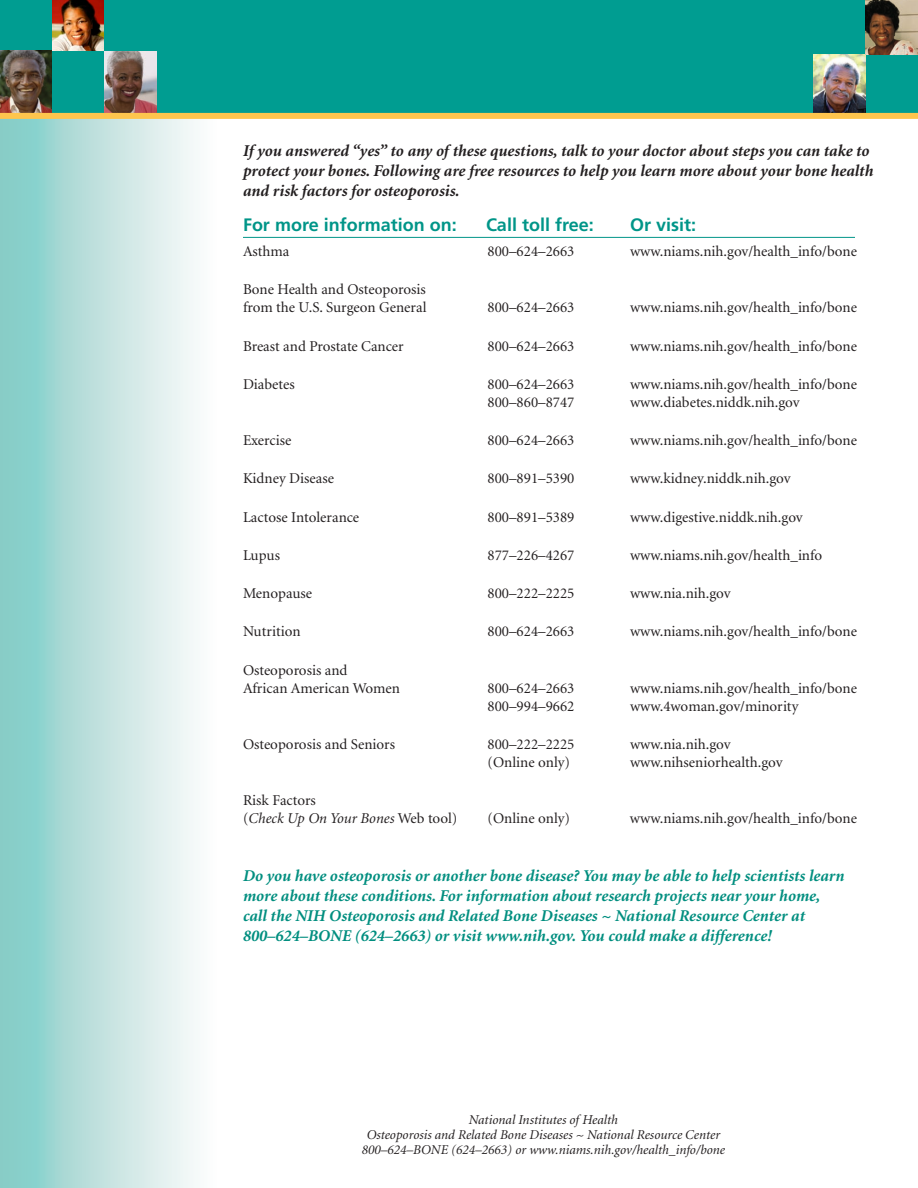
<style>
.page{position:relative;width:918px;height:1188px;background:#fff}
.page>*{position:absolute;margin:0;border:0;box-sizing:border-box;transform-origin:0 0}
.Heading_1-for_minion{font:700 18px "Frutiger";color:#009588}
.Body_Text_-_BoldItal{font:italic 700 16.5px/19.8px "Minion";color:#008e7f}
.Body_Text_-_BoldItal-2{font:italic 700 16.5px/19.8px "Minion";color:#231f20}
.ForMoreInfo-text{font:15px/18px "Minion";color:#231f20}
.t1{font:italic 13.5px "Minion";color:#231f20}
.s1{font-style:italic}
</style>
<div class="page">
<div style="left:0;top:0;width:216px;height:1188px;background:linear-gradient(to right,#7fcac4,#fffdfe)"></div>
<div style="left:0;top:0;width:918px;height:115px;background:#009d91"></div>
<img style="left:104px;top:51px;width:52px;height:62px">
<img style="left:814px;top:55px;width:52px;height:58px">
<img style="left:52px;top:0;width:52px;height:51px">
<img style="left:0;top:51px;width:52px;height:62px">
<div style="left:0;top:113px;width:918px;height:6px;background:#fec54d"></div>
<img style="left:866px;top:0;width:52px;height:55px">
<hr style="left:243px;top:237px;width:612px;height:1px;background:#009588">
<p class="Body_Text_-_BoldItal-2" style="left:243px;top:142px;width:632px">If you answered “yes” to any of these questions, talk to your doctor about steps you can take to protect your bones. Following are free resources to help you learn more about your bone health and risk factors for osteoporosis.</p>
<p class="Heading_1-for_minion" style="left:243px;top:214px;width:215px">For more information on:</p>
<p class="Heading_1-for_minion" style="left:486px;top:214px;width:109px">Call toll free:</p>
<p class="Heading_1-for_minion" style="left:630px;top:214px;width:68px">Or visit:</p>
<p class="ForMoreInfo-text" style="left:243px;top:243px;width:48px">Asthma</p>
<p class="ForMoreInfo-text" style="left:488px;top:243px;width:88px">800–624–2663</p>
<p class="ForMoreInfo-text" style="left:630px;top:243px;width:229px">www.niams.nih.gov/health_info/bone</p>
<p class="ForMoreInfo-text" style="left:243px;top:281px;width:185px">Bone Health and Osteoporosis from the U.S. Surgeon General</p>
<p class="ForMoreInfo-text" style="left:488px;top:299px;width:88px">800–624–2663</p>
<p class="ForMoreInfo-text" style="left:630px;top:299px;width:229px">www.niams.nih.gov/health_info/bone</p>
<p class="ForMoreInfo-text" style="left:243px;top:337px;width:162px">Breast and Prostate Cancer</p>
<p class="ForMoreInfo-text" style="left:488px;top:337px;width:88px">800–624–2663</p>
<p class="ForMoreInfo-text" style="left:630px;top:337px;width:229px">www.niams.nih.gov/health_info/bone</p>
<p class="ForMoreInfo-text" style="left:243px;top:376px;width:53px">Diabetes</p>
<p class="ForMoreInfo-text" style="left:488px;top:376px;width:88px">800–624–2663</p>
<p class="ForMoreInfo-text" style="left:630px;top:376px;width:229px">www.niams.nih.gov/health_info/bone</p>
<p class="ForMoreInfo-text" style="left:488px;top:394px;width:88px">800–860–8747</p>
<p class="ForMoreInfo-text" style="left:630px;top:394px;width:171px">www.diabetes.niddk.nih.gov</p>
<p class="ForMoreInfo-text" style="left:243px;top:432px;width:50px">Exercise</p>
<p class="ForMoreInfo-text" style="left:488px;top:432px;width:88px">800–624–2663</p>
<p class="ForMoreInfo-text" style="left:630px;top:432px;width:229px">www.niams.nih.gov/health_info/bone</p>
<p class="ForMoreInfo-text" style="left:243px;top:470px;width:93px">Kidney Disease</p>
<p class="ForMoreInfo-text" style="left:488px;top:470px;width:88px">800–891–5390</p>
<p class="ForMoreInfo-text" style="left:630px;top:470px;width:162px">www.kidney.niddk.nih.gov</p>
<p class="ForMoreInfo-text" style="left:243px;top:508px;width:118px">Lactose Intolerance</p>
<p class="ForMoreInfo-text" style="left:488px;top:508px;width:88px">800–891–5389</p>
<p class="ForMoreInfo-text" style="left:630px;top:508px;width:174px">www.digestive.niddk.nih.gov</p>
<p class="ForMoreInfo-text" style="left:243px;top:547px;width:39px">Lupus</p>
<p class="ForMoreInfo-text" style="left:488px;top:547px;width:88px">877–226–4267</p>
<p class="ForMoreInfo-text" style="left:630px;top:547px;width:194px">www.niams.nih.gov/health_info</p>
<p class="ForMoreInfo-text" style="left:243px;top:585px;width:71px">Menopause</p>
<p class="ForMoreInfo-text" style="left:488px;top:585px;width:88px">800–222–2225</p>
<p class="ForMoreInfo-text" style="left:630px;top:585px;width:102px">www.nia.nih.gov</p>
<p class="ForMoreInfo-text" style="left:243px;top:623px;width:59px">Nutrition</p>
<p class="ForMoreInfo-text" style="left:488px;top:623px;width:88px">800–624–2663</p>
<p class="ForMoreInfo-text" style="left:630px;top:623px;width:229px">www.niams.nih.gov/health_info/bone</p>
<p class="ForMoreInfo-text" style="left:243px;top:661px;width:158px">Osteoporosis and<br>African American Women</p>
<p class="ForMoreInfo-text" style="left:488px;top:679px;width:88px">800–624–2663</p>
<p class="ForMoreInfo-text" style="left:630px;top:679px;width:229px">www.niams.nih.gov/health_info/bone</p>
<p class="ForMoreInfo-text" style="left:488px;top:697px;width:88px">800–994–9662</p>
<p class="ForMoreInfo-text" style="left:630px;top:697px;width:170px">www.4woman.gov/minority</p>
<p class="ForMoreInfo-text" style="left:243px;top:736px;width:154px">Osteoporosis and Seniors</p>
<p class="ForMoreInfo-text" style="left:488px;top:736px;width:88px">800–222–2225</p>
<p class="ForMoreInfo-text" style="left:630px;top:736px;width:102px">www.nia.nih.gov</p>
<p class="ForMoreInfo-text" style="left:488px;top:754px;width:84px">(Online only)</p>
<p class="ForMoreInfo-text" style="left:630px;top:754px;width:154px">www.nihseniorhealth.gov</p>
<p class="ForMoreInfo-text" style="left:243px;top:792px;width:216px">Risk Factors<br>(<span class="s1">Check Up On Your Bones</span> Web tool)</p>
<p class="ForMoreInfo-text" style="left:487px;top:810px;width:84px">(Online only)</p>
<p class="ForMoreInfo-text" style="left:630px;top:810px;width:229px">www.niams.nih.gov/health_info/bone</p>
<p class="Body_Text_-_BoldItal" style="left:243px;top:867px;width:603px">Do you have osteoporosis or another bone disease? You may be able to help scientists learn more about these conditions. For information about research projects near your home, call the NIH Osteoporosis and Related Bone Diseases ~ National Resource Center at 800–624–BONE (624–2663) or visit www.nih.gov. You could make a difference!</p>
<p class="t1" style="left:469px;top:1114px;width:151px">National Institutes of Health</p>
<p class="t1" style="left:367px;top:1129px;width:355px">Osteoporosis and Related Bone Diseases ~ National Resource Center</p>
<p class="t1" style="left:362px;top:1144px;width:365px">800–624–BONE (624–2663) or www.niams.nih.gov/health_info/bone</p>
</div>
